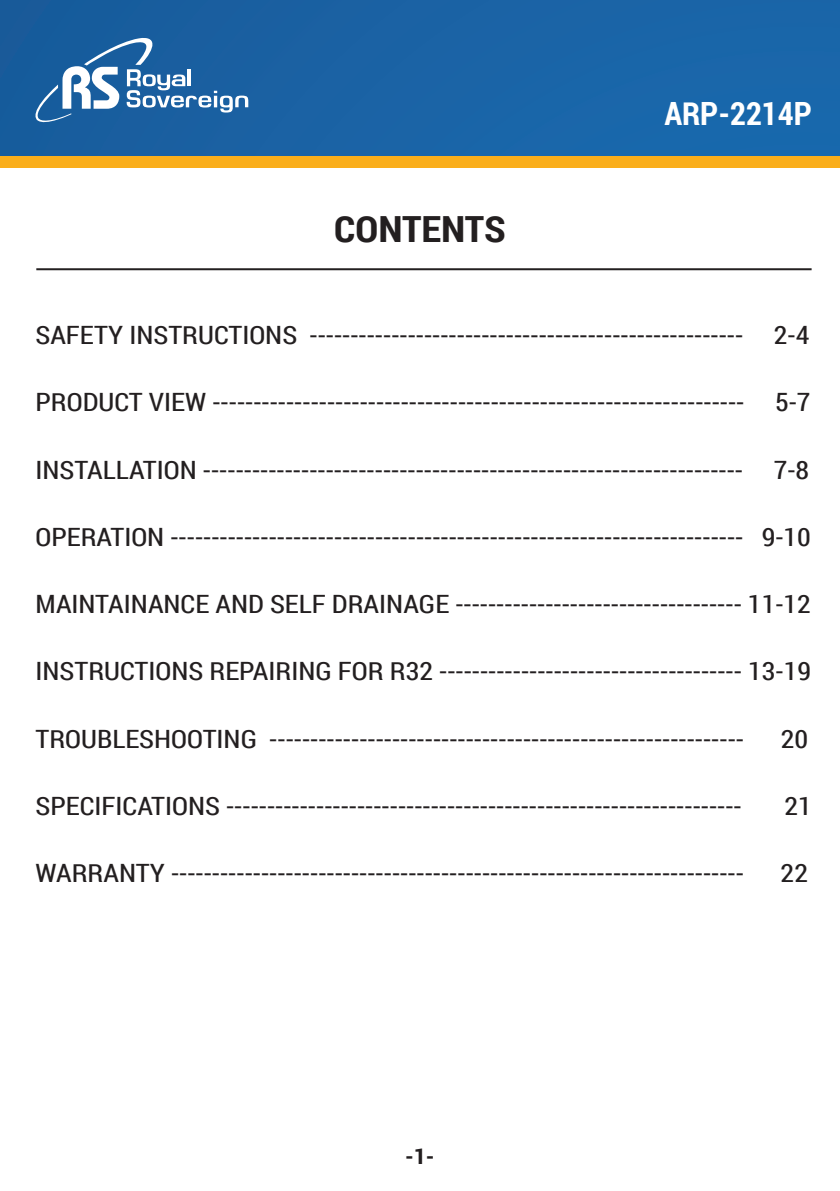
<style>
.page{position:relative;width:840px;height:1191px;background:#fff}
.page>*{position:absolute;margin:0;border:0;box-sizing:border-box;transform-origin:0 0}
.t1{font:700 36px "Roboto Condensed";color:#231f20;scale:1.11 1}
.t2{font:700 32px "Roboto Condensed";color:#fff}
.t3{font:25.2px "Roboto Condensed";color:#231f20;scale:1.11 1}
.t4{font:700 21.6px "Roboto Condensed";color:#231f20;scale:1.11 1}
</style>
<div class="page">
<div style="left:0;top:0;width:839px;height:161px;background:#1a64a6"></div>
<div style="left:0;top:156px;width:839px;height:12px;background:#faae1b"></div>
<svg style="left:28px;top:35px;width:220px;height:88px"></svg>
<hr style="left:36px;top:268px;width:775px;height:2px;background:#231f20">
<h1 class="t1" style="left:334px;top:204px;width:156px">CONTENTS</h1>
<p class="t2" style="left:664px;top:91px;width:149px">ARP-2214P</p>
<p class="t3" style="left:35px;top:318px;width:698px">SAFETY INSTRUCTIONS ----------------------------------------------------- 2-4</p>
<p class="t3" style="left:35px;top:385px;width:699px">PRODUCT VIEW ----------------------------------------------------------------- 5-7</p>
<p class="t3" style="left:35px;top:452px;width:698px">INSTALLATION ------------------------------------------------------------------ 7-8</p>
<p class="t3" style="left:35px;top:519px;width:699px">OPERATION ---------------------------------------------------------------------- 9-10</p>
<p class="t3" style="left:35px;top:586px;width:699px">MAINTAINANCE AND SELF DRAINAGE ----------------------------------- 11-12</p>
<p class="t3" style="left:35px;top:654px;width:699px">INSTRUCTIONS REPAIRING FOR R32 ------------------------------------- 13-19</p>
<p class="t3" style="left:35px;top:721px;width:639px">TROUBLESHOOTING ----------------------------------------------------------</p>
<p class="t3" style="left:780px;top:721px;width:26px">20</p>
<p class="t3" style="left:35px;top:788px;width:637px">SPECIFICATIONS ---------------------------------------------------------------</p>
<p class="t3" style="left:784px;top:788px;width:26px">21</p>
<p class="t3" style="left:35px;top:855px;width:639px">WARRANTY ----------------------------------------------------------------------</p>
<p class="t3" style="left:780px;top:855px;width:26px">22</p>
<p class="t4" style="left:405px;top:1141px;width:28px">-1-</p>
</div>
